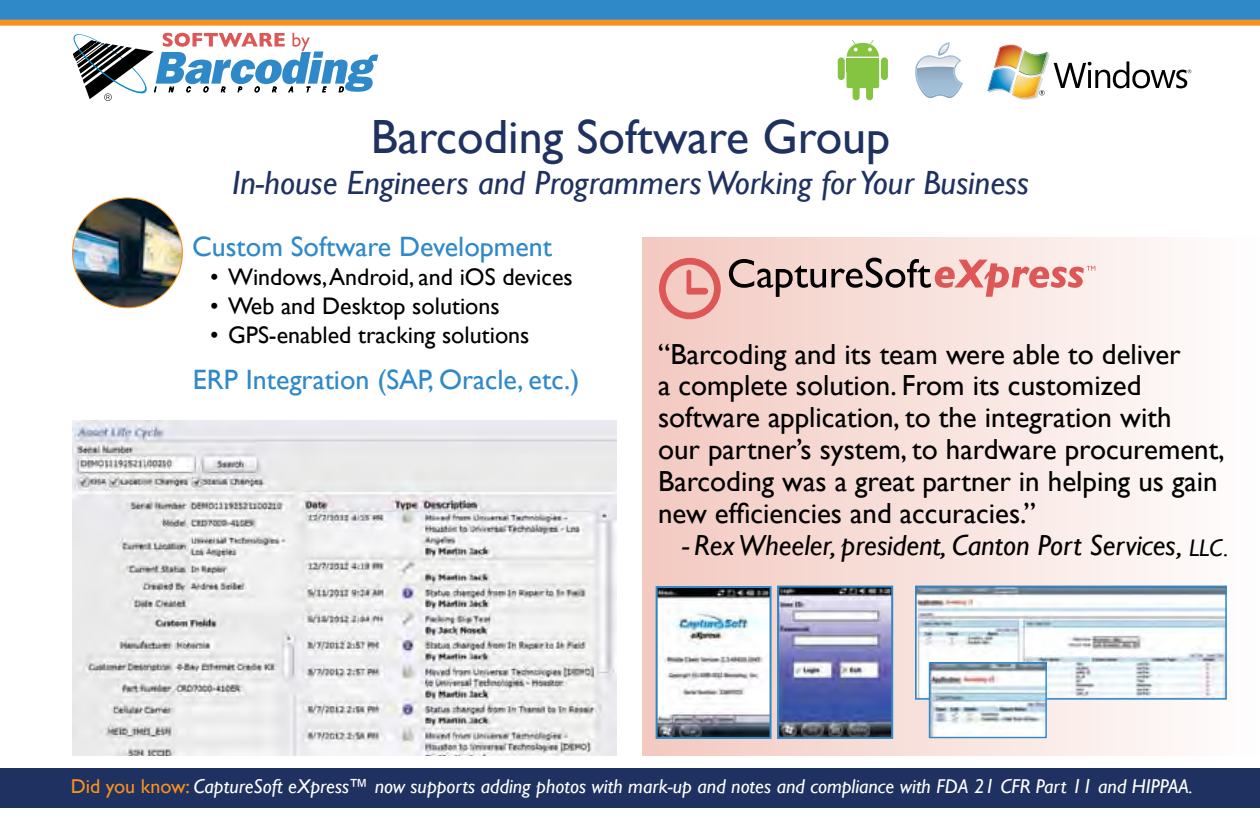
<style>
.page{position:relative;width:1260px;height:828px;background:#fff}
.page>*{position:absolute;margin:0;border:0;box-sizing:border-box;transform-origin:0 0}
.t1{font:48px "Gill Sans";color:#1e3160}
.t2{font:italic 33.6px "Gill Sans";color:#1e3160}
.t3{font:29px/32px "Gill Sans";color:#000}
.t4{font:italic 29px "Gill Sans";color:#000}
.t5{font:28px "Gill Sans";color:#2f89c9}
.t6{font:24px "Gill Sans";color:#000}
.t7{font:italic 20px "Gill Sans";color:#fff}
.s1{font-size:24px}
.s2{font-style:normal;color:#f7921e}
</style>
<div class="page">
<div style="left:0;top:768px;width:1260px;height:39px;background:#1e3160"></div>
<div style="left:846px;top:59px;width:33px;height:29px;background:#85c441;border-radius:2px"></div>
<div style="left:846px;top:59px;width:33px;height:13px;background:#85c441"></div>
<div style="left:881px;top:57px;width:7px;height:23px;background:#85c441;border-radius:3px"></div>
<div style="left:838px;top:57px;width:7px;height:23px;background:#85c441;border-radius:3px"></div>
<svg style="left:847px;top:40px;width:32px;height:17px"></svg>
<div style="left:866px;top:78px;width:7px;height:22px;background:#85c441;border-radius:3px"></div>
<div style="left:853px;top:78px;width:7px;height:22px;background:#85c441;border-radius:3px"></div>
<svg style="left:987px;top:45px;width:204px;height:55px"></svg>
<div style="left:642px;top:238px;width:618px;height:518px;background:linear-gradient(to right,#f3c9c0,#fefefe)"></div>
<img style="left:73px;top:198px;width:109px;height:110px;border-radius:55px">
<img style="left:659px;top:589px;width:110px;height:147px">
<div style="left:656px;top:586px;width:116px;height:153px;border:2px solid #2f89c9"></div>
<img style="left:780px;top:589px;width:110px;height:147px">
<div style="left:777px;top:586px;width:116px;height:153px;border:2px solid #2f89c9"></div>
<img style="left:918px;top:589px;width:306px;height:108px">
<div style="left:915px;top:586px;width:312px;height:114px;border:2px solid #2f89c9"></div>
<img style="left:931px;top:664px;width:114px;height:72px">
<div style="left:929px;top:662px;width:118px;height:76px;border:1px solid #2f89c9"></div>
<img style="left:73px;top:421px;width:544px;height:335px">
<svg style="left:659px;top:258px;width:62px;height:61px;background:#eba19c"></svg>
<svg style="left:729px;top:258px;width:366px;height:39px;background:#d4afab"></svg>
<svg style="left:915px;top:42px;width:48px;height:56px"></svg>
<div style="left:0;top:0;width:1260px;height:20px;background:#2f89c9"></div>
<div style="left:0;top:20px;width:1260px;height:6px;background:#f7921e"></div>
<svg style="left:73px;top:32px;width:305px;height:69px"></svg>
<h1 class="t1" style="left:371px;top:109px;width:521px">Barcoding Software Group</h1>
<p class="t2" style="left:232px;top:163px;width:798px">In-house Engineers and Programmers Working for Your Business</p>
<p class="t5" style="left:192px;top:230px;width:362px">Custom Software Development</p>
<p class="t6" style="left:210px;top:263px;width:364px">• Windows, Android, and iOS devices</p>
<p class="t6" style="left:210px;top:292px;width:291px">• Web and Desktop solutions</p>
<p class="t6" style="left:210px;top:320px;width:321px">• GPS-enabled tracking solutions</p>
<p class="t5" style="left:193px;top:363px;width:388px">ERP Integration (SAP, Oracle, etc.)</p>
<p class="t3" style="left:658px;top:337px;width:568px">“Barcoding and its team were able to deliver<br>a complete solution. From its customized software application, to the integration with<br>our partner’s system, to hardware procurement, Barcoding was a great partner in helping us gain new efficiencies and accuracies.”</p>
<p class="t4" style="left:682px;top:529px;width:548px">- Rex Wheeler, president, Canton Port Services, <span class="s1">LLC.</span></p>
<p class="t7" style="left:71px;top:775px;width:1124px"><span class="s2">Did you know:</span> CaptureSoft eXpress™ now supports adding photos with mark-up and notes and compliance with FDA 21 CFR Part 11 and HIPPAA.</p>
</div>
